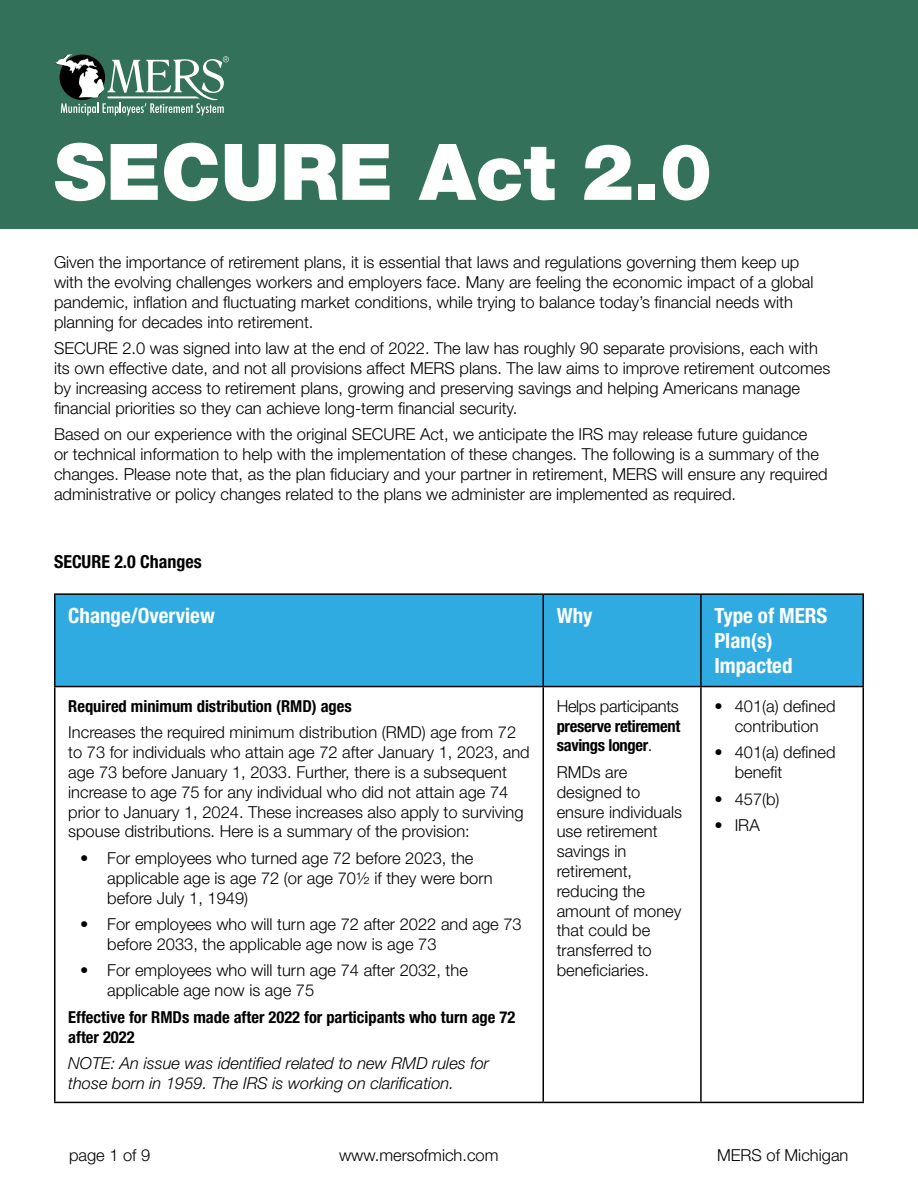
<style>
.page{position:relative;width:918px;height:1188px;background:#fff}
.page>*{position:absolute;margin:0;border:0;box-sizing:border-box;transform-origin:0 0}
.t1{font:900 78.3px "Helvetica Neue LT Std";color:#fff}
.TableHeaders{font:700 condensed 21px/25.2px "Helvetica Neue LT Std";color:#fff}
.SectionHeader{font:700 condensed 18px "Helvetica Neue LT Std";color:#000}
.BodyText{font:300 16.5px/19.8px "Helvetica Neue LT Std";color:#000}
.BodyText-2{font:700 condensed 16.5px/19.8px "Helvetica Neue LT Std";color:#000}
.BodyText-3{font:italic 300 16.5px/19.8px "Helvetica Neue LT Std";color:#000}
.s1{font-weight:300;font-stretch:normal}
</style>
<div class="page">
<div style="left:0;top:0;width:918px;height:229px;background:#33715a"></div>
<div style="left:56px;top:595px;width:806px;height:91px;background:#2fabe1"></div>
<hr style="left:54px;top:593px;width:489px;height:2px;background:#000">
<hr style="left:54px;top:595px;width:2px;height:91px;background:#000">
<hr style="left:543px;top:593px;width:158px;height:2px;background:#000">
<hr style="left:542px;top:595px;width:2px;height:91px;background:#000">
<hr style="left:701px;top:593px;width:163px;height:2px;background:#000">
<hr style="left:700px;top:595px;width:2px;height:91px;background:#000">
<hr style="left:862px;top:595px;width:2px;height:91px;background:#000">
<hr style="left:54px;top:686px;width:489px;height:1px;background:#000">
<hr style="left:54px;top:687px;width:2px;height:415px;background:#000">
<hr style="left:543px;top:686px;width:158px;height:1px;background:#000">
<hr style="left:542px;top:687px;width:2px;height:415px;background:#000">
<hr style="left:701px;top:686px;width:163px;height:1px;background:#000">
<hr style="left:700px;top:687px;width:2px;height:415px;background:#000">
<hr style="left:862px;top:687px;width:2px;height:415px;background:#000">
<hr style="left:54px;top:1102px;width:489px;height:1px;background:#000">
<hr style="left:543px;top:1102px;width:158px;height:1px;background:#000">
<hr style="left:701px;top:1102px;width:163px;height:1px;background:#000">
<svg style="left:54px;top:54px;width:175px;height:62px"></svg>
<p class="t1" style="left:54px;top:125px;width:660px">SECURE Act 2.0</p>
<p class="BodyText" style="left:54px;top:252px;width:761px">Given the importance of retirement plans, it is essential that laws and regulations governing them keep up with the evolving challenges workers and employers face. Many are feeling the economic impact of a global pandemic, inflation and fluctuating market conditions, while trying to balance today’s financial needs with planning for decades into retirement.</p>
<p class="BodyText" style="left:54px;top:338px;width:778px">SECURE 2.0 was signed into law at the end of 2022. The law has roughly 90 separate provisions, each with its own effective date, and not all provisions affect MERS plans. The law aims to improve retirement outcomes by increasing access to retirement plans, growing and preserving savings and helping Americans manage financial priorities so they can achieve long-term financial security.</p>
<p class="BodyText" style="left:54px;top:424px;width:775px">Based on our experience with the original SECURE Act, we anticipate the IRS may release future guidance<br>or technical information to help with the implementation of these changes. The following is a summary of the changes. Please note that, as the plan fiduciary and your partner in retirement, MERS will ensure any required administrative or policy changes related to the plans we administer are implemented as required.</p>
<p class="SectionHeader" style="left:54px;top:551px;width:149px">SECURE 2.0 Changes</p>
<p class="TableHeaders" style="left:68px;top:602px;width:148px">Change/Overview</p>
<p class="TableHeaders" style="left:557px;top:602px;width:37px">Why</p>
<p class="TableHeaders" style="left:714px;top:602px;width:115px">Type of MERS<br>Plan(s)<br>Impacted</p>
<p class="BodyText-2" style="left:68px;top:696px;width:285px">Required minimum distribution (RMD) ages</p>
<p class="BodyText" style="left:68px;top:722px;width:463px">Increases the required minimum distribution (RMD) age from 72 to 73 for individuals who attain age 72 after January 1, 2023, and age 73 before January 1, 2033. Further, there is a subsequent increase to age 75 for any individual who did not attain age 74 prior to January 1, 2024. These increases also apply to surviving spouse distributions. Here is a summary of the provision:</p>
<p class="BodyText" style="left:107px;top:848px;width:387px;text-indent:-27px">• For employees who turned age 72 before 2023, the applicable age is age 72 (or age 70½ if they were born before July 1, 1949)</p>
<p class="BodyText" style="left:107px;top:914px;width:416px;text-indent:-27px">• For employees who will turn age 72 after 2022 and age 73 before 2033, the applicable age now is age 73</p>
<p class="BodyText" style="left:107px;top:960px;width:362px;text-indent:-27px">• For employees who will turn age 74 after 2032, the applicable age now is age 75</p>
<p class="BodyText-2" style="left:68px;top:1007px;width:449px">Effective for RMDs made after 2022 for participants who turn age 72 after 2022</p>
<p class="BodyText-3" style="left:68px;top:1053px;width:422px">NOTE: An issue was identified related to new RMD rules for those born in 1959. The IRS is working on clarification.</p>
<p class="BodyText" style="left:714px;top:696px;width:123px;text-align:center">• 401(a) defined contribution</p>
<p class="BodyText" style="left:735px;top:742px;width:102px;text-indent:-20px">• 401(a) defined benefit</p>
<p class="BodyText" style="left:714px;top:788px;width:67px">• 457(b)</p>
<p class="BodyText" style="left:714px;top:815px;width:47px">• IRA</p>
<p class="BodyText-2" style="left:557px;top:696px;width:125px;text-align:justify"><span class="s1">Helps participants </span>preserve retirement savings longer<span class="s1">.</span></p>
<p class="BodyText" style="left:557px;top:762px;width:127px">RMDs are designed to ensure individuals use retirement savings in retirement, reducing the amount of money that could be transferred to beneficiaries.</p>
<p class="BodyText" style="left:69px;top:1145px;width:83px">page 1 of 9</p>
<p class="BodyText" style="left:339px;top:1145px;width:161px">www.mersofmich.com</p>
<p class="BodyText" style="left:717px;top:1145px;width:133px">MERS of Michigan</p>
</div>
